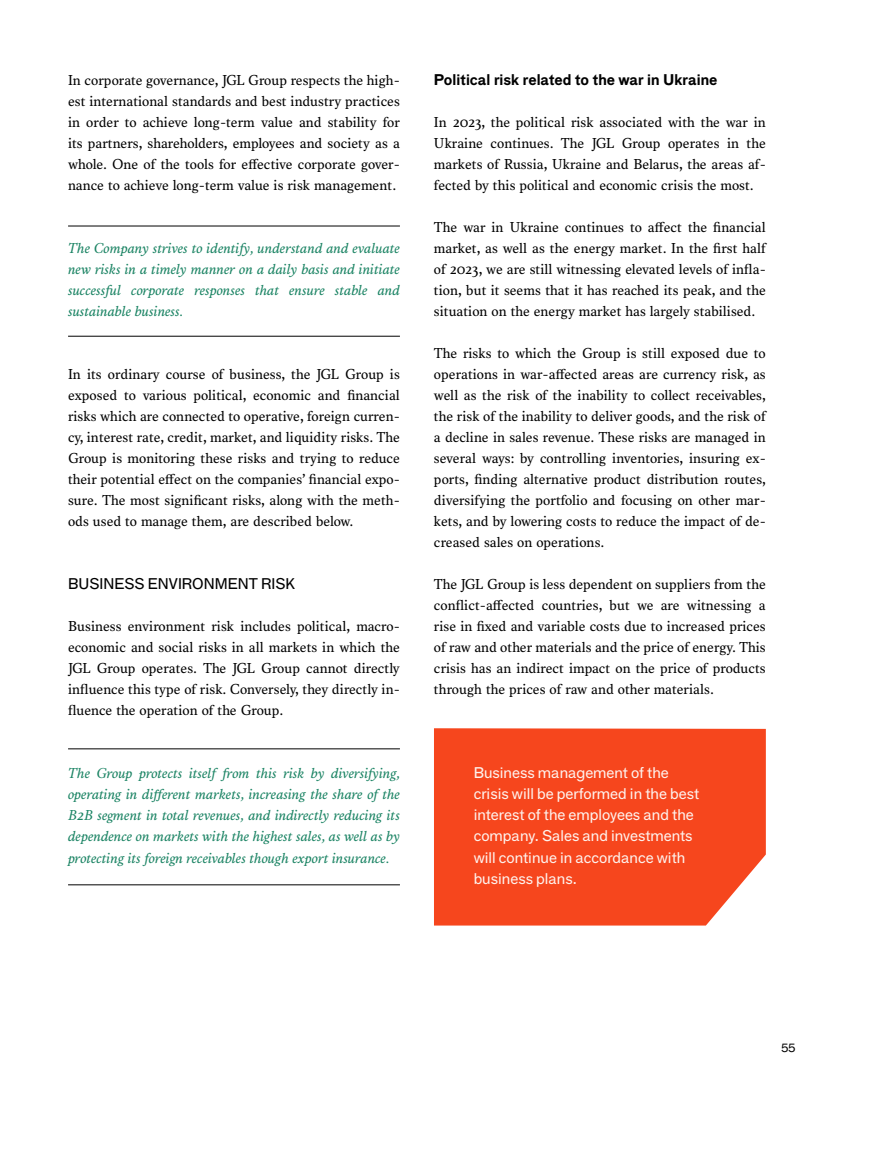
<style>
.page{position:relative;width:885px;height:1149px;background:#fff}
.page>*{position:absolute;margin:0;border:0;box-sizing:border-box;transform-origin:0 0}
.t1{font:15px/21px "Alcala Roman";color:#000;text-align:justify}
.t2{font:italic 15px/21px "Alcala";color:#1a8363;text-align:justify}
.t3{font:15px/21px "F Grotesk";color:#fef2ed}
.t4{font:700 15px "F Grotesk";color:#000}
.t5{font:15px "F Grotesk";color:#000}
.t6{font:12px "F Grotesk";color:#000}
</style>
<div class="page">
<hr style="left:68px;top:226px;width:332px;height:1px;background:#000">
<hr style="left:68px;top:336px;width:332px;height:1px;background:#000">
<div style="left:434px;top:728px;width:331px;height:197px;background:#f6461d"></div>
<hr style="left:68px;top:748px;width:332px;height:1px;background:#000">
<hr style="left:68px;top:884px;width:332px;height:1px;background:#000">
<p class="t1" style="left:68px;top:69px;width:333px">In corporate governance, JGL Group respects the high&shy;est international standards and best industry practices in order to achieve long-term value and stability for its partners, shareholders, employees and society as a whole. One of the tools for effective corporate gover&shy;nance to achieve long-term value is risk management.</p>
<p class="t2" style="left:68px;top:237px;width:333px">The Company strives to identify, understand and evaluate new risks in a timely manner on a daily basis and initiate successful corporate responses that ensure stable and sustainable business.</p>
<p class="t1" style="left:68px;top:363px;width:333px">In its ordinary course of business, the JGL Group is exposed to various political, economic and financial risks which are connected to operative, foreign curren&shy;cy, interest rate, credit, market, and liquidity risks. The Group is monitoring these risks and trying to reduce their potential effect on the companies’ financial expo&shy;sure. The most significant risks, along with the meth&shy;ods used to manage them, are described below.</p>
<p class="t5" style="left:68px;top:573px;width:228px">BUSINESS ENVIRONMENT RISK</p>
<p class="t1" style="left:68px;top:615px;width:333px">Business environment risk includes political, macro&shy;economic and social risks in all markets in which the JGL Group operates. The JGL Group cannot directly influence this type of risk. Conversely, they directly in&shy;fluence the operation of the Group.</p>
<p class="t2" style="left:68px;top:762px;width:333px">The Group protects itself from this risk by diversifying, operating in different markets, increasing the share of the B2B segment in total revenues, and indirectly reducing its dependence on markets with the highest sales, as well as by protecting its foreign receivables though export insurance.</p>
<p class="t4" style="left:434px;top:68px;width:285px">Political risk related to the war in Ukraine</p>
<p class="t1" style="left:434px;top:111px;width:333px">In 2023, the political risk associated with the war in Ukraine continues. The JGL Group operates in the markets of Russia, Ukraine and Belarus, the areas af&shy;fected by this political and economic crisis the most.</p>
<p class="t1" style="left:434px;top:216px;width:333px">The war in Ukraine continues to affect the financial market, as well as the energy market. In the first half of 2023, we are still witnessing elevated levels of infla&shy;tion, but it seems that it has reached its peak, and the situation on the energy market has largely stabilised.</p>
<p class="t1" style="left:434px;top:342px;width:333px">The risks to which the Group is still exposed due to operations in war-affected areas are currency risk, as well as the risk of the inability to collect receivables, the risk of the inability to deliver goods, and the risk of a decline in sales revenue. These risks are managed in several ways: by controlling inventories, insuring ex&shy;ports, finding alternative product distribution routes, diversifying the portfolio and focusing on other mar&shy;kets, and by lowering costs to reduce the impact of de&shy;creased sales on operations.</p>
<p class="t1" style="left:434px;top:573px;width:333px">The JGL Group is less dependent on suppliers from the conflict-affected countries, but we are witnessing a rise in fixed and variable costs due to increased prices of raw and other materials and the price of energy. This crisis has an indirect impact on the price of products through the prices of raw and other materials.</p>
<p class="t3" style="left:473px;top:761px;width:227px">Business management of the crisis will be performed in the best interest of the employees and the company. Sales and investments will continue in accordance with business plans.</p>
<p class="t6" style="left:780px;top:1038px;width:16px">55</p>
</div>
